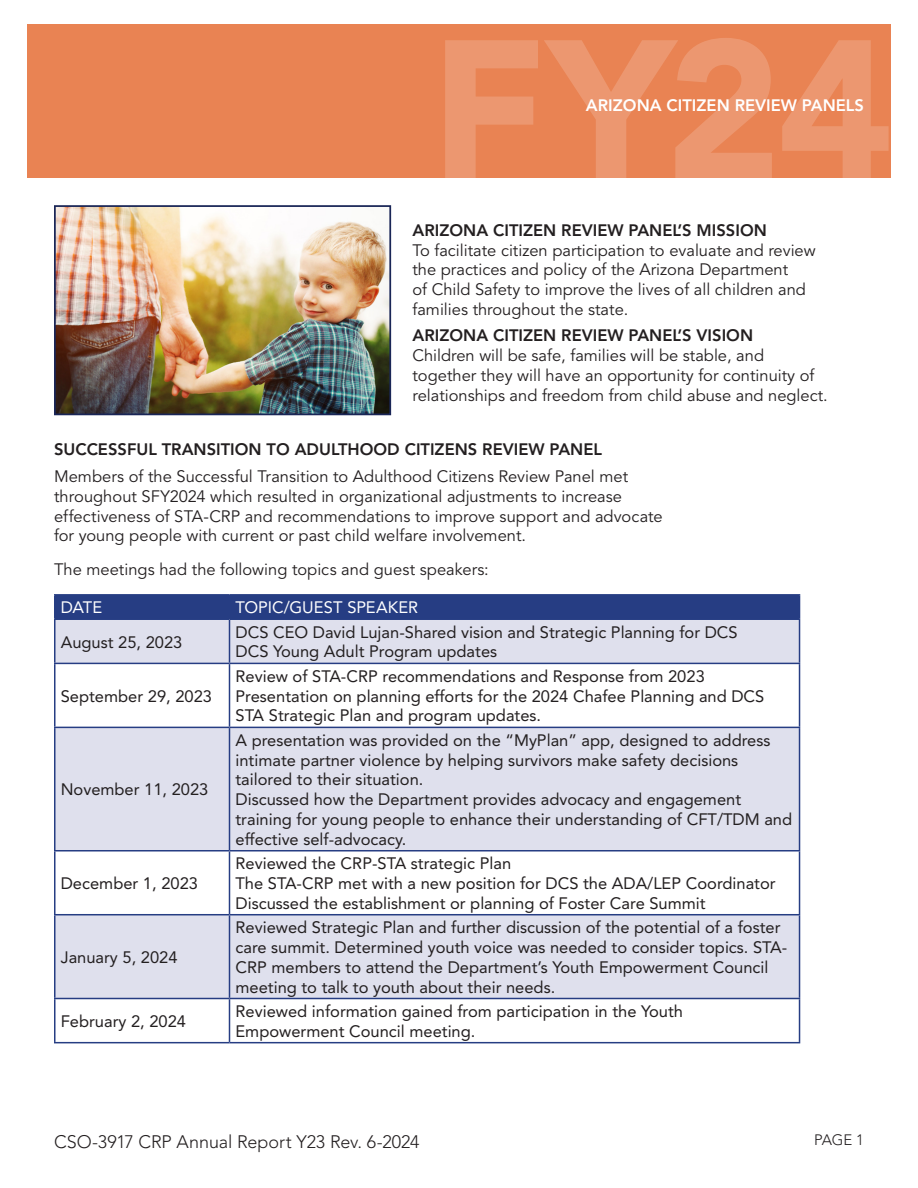
<style>
.page{position:relative;width:918px;height:1188px;background:#fff}
.page>*{position:absolute;margin:0;border:0;box-sizing:border-box;transform-origin:0 0}
.t1{font:900 195.45px "Avenir";color:#fff}
.t2{font:300 18px "Avenir";letter-spacing:-.005em;color:#231f20}
.Table_text{font:16.5px/19.8px "Avenir";color:#231f20}
.body_copy{font:16.5px/19.8px "Avenir";color:#231f20}
.Body_subhead{font:800 16.5px "Avenir";color:#231f20}
.t3{font:800 16.5px "Avenir";color:#fff}
.Table_text-2{font:16.5px "Avenir";color:#fff}
.t4{font:300 15px "Avenir";color:#231f20}
</style>
<div class="page">
<div style="left:27px;top:24px;width:864px;height:154px;background:#e98353"></div>
<svg style="left:56px;top:620px;width:743px;height:378px;fill:#dfe0ed"></svg>
<hr style="left:54px;top:594px;width:176px;height:2px;background:#263d83">
<hr style="left:54px;top:596px;width:2px;height:22px;background:#263d83">
<hr style="left:230px;top:594px;width:570px;height:2px;background:#263d83">
<div style="left:56px;top:595px;width:744px;height:23px;background:#263d83"></div>
<hr style="left:54px;top:618px;width:176px;height:2px;background:#263d83">
<hr style="left:54px;top:620px;width:2px;height:43px;background:#263d83">
<hr style="left:230px;top:618px;width:570px;height:2px;background:#263d83">
<hr style="left:229px;top:620px;width:1px;height:43px;background:#263d83">
<hr style="left:799px;top:620px;width:1px;height:43px;background:#263d83">
<hr style="left:54px;top:663px;width:176px;height:1px;background:#263d83">
<hr style="left:54px;top:664px;width:2px;height:63px;background:#263d83">
<hr style="left:230px;top:663px;width:570px;height:1px;background:#263d83">
<hr style="left:229px;top:664px;width:1px;height:63px;background:#263d83">
<hr style="left:799px;top:664px;width:1px;height:63px;background:#263d83">
<hr style="left:54px;top:727px;width:176px;height:1px;background:#263d83">
<hr style="left:54px;top:728px;width:2px;height:122px;background:#263d83">
<hr style="left:230px;top:727px;width:570px;height:1px;background:#263d83">
<hr style="left:229px;top:728px;width:1px;height:122px;background:#263d83">
<hr style="left:799px;top:728px;width:1px;height:122px;background:#263d83">
<hr style="left:54px;top:850px;width:176px;height:2px;background:#263d83">
<hr style="left:54px;top:852px;width:2px;height:62px;background:#263d83">
<hr style="left:230px;top:850px;width:570px;height:2px;background:#263d83">
<hr style="left:229px;top:852px;width:1px;height:62px;background:#263d83">
<hr style="left:799px;top:852px;width:1px;height:62px;background:#263d83">
<hr style="left:54px;top:914px;width:176px;height:1px;background:#263d83">
<hr style="left:54px;top:915px;width:2px;height:83px;background:#263d83">
<hr style="left:230px;top:914px;width:570px;height:1px;background:#263d83">
<hr style="left:229px;top:915px;width:1px;height:83px;background:#263d83">
<hr style="left:799px;top:915px;width:1px;height:83px;background:#263d83">
<hr style="left:54px;top:998px;width:176px;height:1px;background:#263d83">
<hr style="left:54px;top:999px;width:2px;height:43px;background:#263d83">
<hr style="left:230px;top:998px;width:570px;height:1px;background:#263d83">
<hr style="left:229px;top:999px;width:1px;height:43px;background:#263d83">
<hr style="left:799px;top:999px;width:1px;height:43px;background:#263d83">
<hr style="left:54px;top:1042px;width:176px;height:1px;background:#263d83">
<hr style="left:230px;top:1042px;width:570px;height:1px;background:#263d83">
<img style="left:57px;top:208px;width:331px;height:204px">
<div style="left:54px;top:205px;width:337px;height:210px;border:2px solid #1a2657"></div>
<h1 class="t1" style="left:430px;top:-8px;width:465px">FY24</h1>
<p class="t3" style="left:586px;top:95px;width:280px">ARIZONA CITIZEN REVIEW PANELS</p>
<p class="Body_subhead" style="left:412px;top:220px;width:356px">ARIZONA CITIZEN REVIEW PANEL’S MISSION</p>
<p class="body_copy" style="left:412px;top:240px;width:405px">To facilitate citizen participation to evaluate and review the practices and policy of the Arizona Department<br>of Child Safety to improve the lives of all children and families throughout the state.</p>
<p class="Body_subhead" style="left:412px;top:326px;width:342px">ARIZONA CITIZEN REVIEW PANEL’S VISION</p>
<p class="body_copy" style="left:412px;top:346px;width:417px">Children will be safe, families will be stable, and together they will have an opportunity for continuity of relationships and freedom from child abuse and neglect.</p>
<p class="Body_subhead" style="left:54px;top:440px;width:550px">SUCCESSFUL TRANSITION TO ADULTHOOD CITIZENS REVIEW PANEL</p>
<p class="body_copy" style="left:54px;top:467px;width:610px">Members of the Successful Transition to Adulthood Citizens Review Panel met throughout SFY2024 which resulted in organizational adjustments to increase effectiveness of STA-CRP and recommendations to improve support and advocate for young people with current or past child welfare involvement.</p>
<p class="body_copy" style="left:54px;top:559px;width:436px">The meetings had the following topics and guest speakers:</p>
<p class="Table_text-2" style="left:61px;top:598px;width:43px">DATE</p>
<p class="Table_text-2" style="left:236px;top:598px;width:184px">TOPIC/GUEST SPEAKER</p>
<p class="Table_text" style="left:61px;top:632px;width:123px">August 25, 2023</p>
<p class="Table_text" style="left:236px;top:622px;width:504px">DCS CEO David Lujan-Shared vision and Strategic Planning for DCS</p>
<p class="Table_text" style="left:236px;top:642px;width:263px">DCS Young Adult Program updates</p>
<p class="Table_text" style="left:61px;top:686px;width:153px">September 29, 2023</p>
<p class="Table_text" style="left:61px;top:780px;width:149px">November 11, 2023</p>
<p class="Table_text" style="left:61px;top:873px;width:139px">December 1, 2023</p>
<p class="Table_text" style="left:61px;top:947px;width:118px">January 5, 2024</p>
<p class="Table_text" style="left:236px;top:666px;width:471px">Review of STA-CRP recommendations and Response from 2023</p>
<p class="Table_text" style="left:236px;top:686px;width:530px">Presentation on planning efforts for the 2024 Chafee Planning and DCS<br>STA Strategic Plan and program updates.</p>
<p class="Table_text" style="left:236px;top:730px;width:537px">A presentation was provided on the “MyPlan” app, designed to address intimate partner violence by helping survivors make safety decisions tailored to their situation.</p>
<p class="Table_text" style="left:236px;top:790px;width:558px">Discussed how the Department provides advocacy and engagement training for young people to enhance their understanding of CFT/TDM and effective self-advocacy.</p>
<p class="Table_text" style="left:236px;top:854px;width:277px">Reviewed the CRP-STA strategic Plan</p>
<p class="Table_text" style="left:236px;top:873px;width:542px">The STA-CRP met with a new position for DCS the ADA/LEP Coordinator</p>
<p class="Table_text" style="left:236px;top:893px;width:472px">Discussed the establishment or planning of Foster Care Summit</p>
<p class="Table_text" style="left:236px;top:918px;width:553px">Reviewed Strategic Plan and further discussion of the potential of a foster care summit. Determined youth voice was needed to consider topics. STA-CRP members to attend the Department’s Youth Empowerment Council meeting to talk to youth about their needs.</p>
<p class="Table_text" style="left:61px;top:1011px;width:127px">February 2, 2024</p>
<p class="Table_text" style="left:236px;top:1001px;width:449px">Reviewed information gained from participation in the Youth<br>Empowerment Council meeting.</p>
<p class="t2" style="left:54px;top:1131px;width:367px">CSO-3917 CRP Annual Report Y23 Rev. 6-2024</p>
<p class="t4" style="left:814px;top:1131px;width:51px">PAGE 1</p>
</div>
